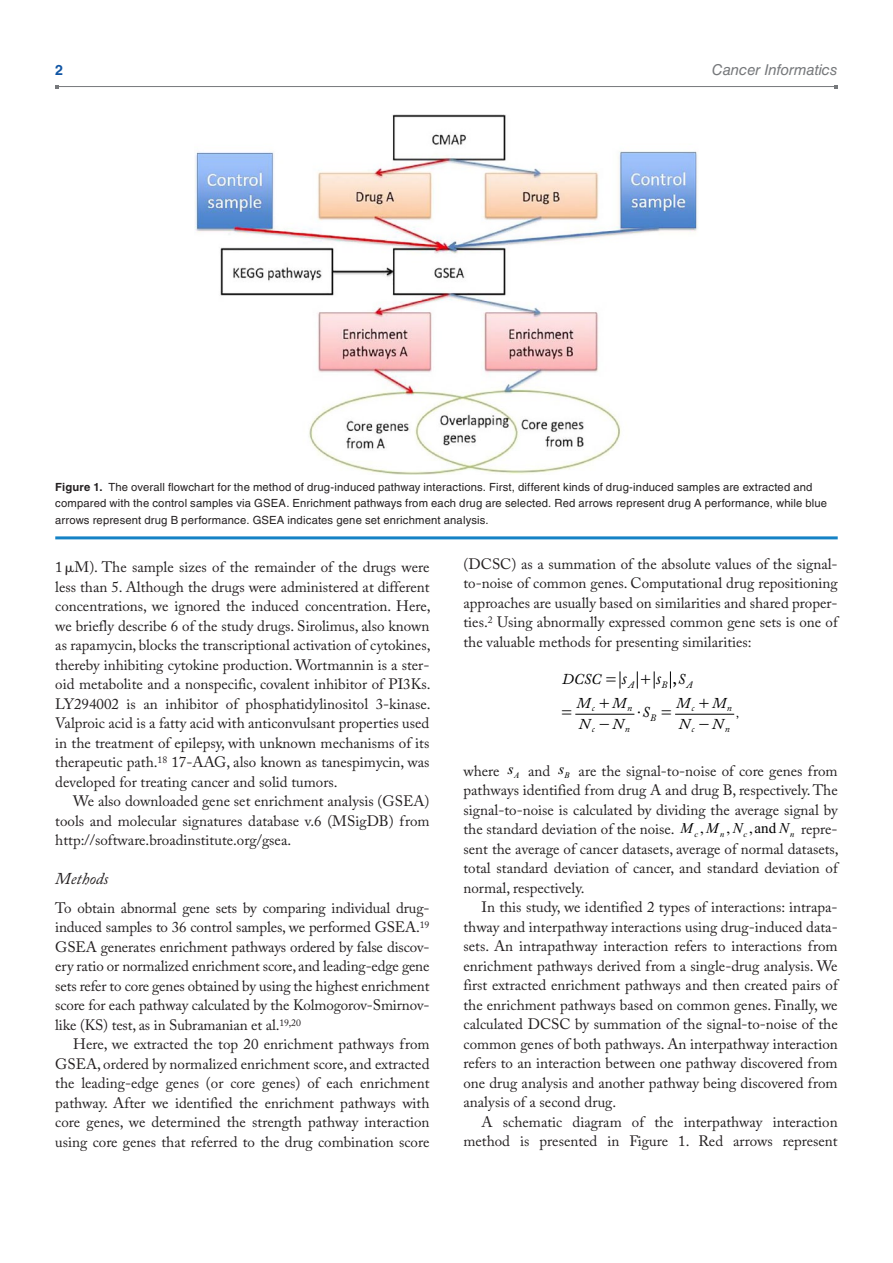
<style>
.page{position:relative;width:893px;height:1263px;background:#fff}
.page>*{position:absolute;margin:0;border:0;box-sizing:border-box;transform-origin:0 0}
.t1{font:italic 18px "Adobe Caslon Pro";color:#000}
.t2{font:18px "Adobe Caslon Pro";color:#000}
.t3{font:italic 16.5px "Adobe Caslon Pro";color:#231f20}
.t4{font:15px/19.5px "Adobe Caslon Pro";color:#231f20;text-align:justify}
.t5{font:italic 15px "Helvetica LT Std";letter-spacing:-.005em;color:#76787b}
.t6{font:italic 15px "Adobe Caslon Pro";color:#000}
.t7{font:15px "Times New Roman";color:#000}
.t8{font:700 14.25px "Helvetica LT Std";color:#1055a4}
.t9{font:11.25px/16.5px "Helvetica LT Std";letter-spacing:.015em;color:#231f20}
.t10{font:11.25px "Adobe Caslon Pro";color:#000}
.t11{font:italic 9.75px "Adobe Caslon Pro";color:#000}
.t12{font:italic 8.7px "Times New Roman";color:#000}
.s1{font-weight:700}
.s2{font-family:"Times New Roman";font-style:italic;color:#000}
.s3{font-style:italic}
</style>
<div class="page">
<hr style="left:57px;top:86px;width:779px;height:1px;background:#76787b">
<svg style="left:670px;top:671px;width:1px;height:17px"></svg>
<hr style="left:575px;top:714px;width:59px;height:1px;background:#000">
<hr style="left:675px;top:714px;width:59px;height:1px;background:#000">
<hr style="left:55px;top:536px;width:783px;height:3px;background:#1582c5">
<img style="left:195px;top:115px;width:503px;height:359px">
<svg style="left:619px;top:671px;width:2px;height:17px"></svg>
<svg style="left:637px;top:671px;width:18px;height:17px"></svg>
<p class="t8" style="left:55px;top:61px;width:9px">2</p>
<p class="t5" style="left:712px;top:61px;width:127px">Cancer Informatics</p>
<p class="t9" style="left:55px;top:478px;width:773px"><span class="s1">Figure 1.</span> The overall flowchart for the method of drug-induced pathway interactions. First, different kinds of drug-induced samples are extracted and compared with the control samples via GSEA. Enrichment pathways from each drug are selected. Red arrows represent drug A performance, while blue arrows represent drug B performance. GSEA indicates gene set enrichment analysis.</p>
<p class="t4" style="left:55px;top:557px;width:377px">1 M). The sample sizes of the remainder of the drugs were less than 5. Although the drugs were administered at different concentrations, we ignored the induced concentration. Here, we briefly describe 6 of the study drugs. Sirolimus, also known as rapamycin, blocks the transcriptional activation of cytokines, thereby inhibiting cytokine production. Wortmannin is a ster&shy;oid metabolite and a nonspecific, covalent inhibitor of PI3Ks.<br>LY294002 is an inhibitor of phosphatidylinositol 3-kinase.<br>Valproic acid is a fatty acid with anticonvulsant properties used in the treatment of epilepsy, with unknown mechanisms of its therapeutic path.<sup>18</sup> 17-AAG, also known as tanespimycin, was developed for treating cancer and solid tumors.</p>
<p class="t4" style="left:55px;top:791px;width:376px;text-indent:18px">We also downloaded gene set enrichment analysis (GSEA) tools and molecular signatures database v.6 (MSigDB) from http://software.broadinstitute.org/gsea.</p>
<p class="t3" style="left:55px;top:869px;width:55px">Methods</p>
<p class="t4" style="left:55px;top:898px;width:376px">To obtain abnormal gene sets by comparing individual drug&shy;induced samples to 36 control samples, we performed GSEA.<sup>19<br></sup>GSEA generates enrichment pathways ordered by false discov&shy;ery ratio or normalized enrichment score, and leading-edge gene sets refer to core genes obtained by using the highest enrichment score for each pathway calculated by the Kolmogorov-Smirnov&shy;like (KS) test, as in Subramanian et al.<sup>19,20</sup></p>
<p class="t4" style="left:55px;top:1034px;width:376px;text-indent:18px">Here, we extracted the top 20 enrichment pathways from GSEA, ordered by normalized enrichment score, and extracted the leading-edge genes (or core genes) of each enrichment pathway. After we identified the enrichment pathways with core genes, we determined the strength pathway interaction using core genes that referred to the drug combination score</p>
<p class="t4" style="left:463px;top:554px;width:376px">(DCSC) as a summation of the absolute values of the signal&shy;to-noise of common genes. Computational drug repositioning approaches are usually based on similarities and shared proper&shy;ties.<sup>2</sup> Using abnormally expressed common gene sets is one of the valuable methods for presenting similarities:</p>
<p class="t6" style="left:562px;top:670px;width:41px">DCSC</p>
<p class="t6" style="left:678px;top:670px;width:9px">S</p>
<p class="t6" style="left:576px;top:694px;width:16px">M</p>
<p class="t6" style="left:612px;top:694px;width:16px">M</p>
<p class="t6" style="left:579px;top:715px;width:13px">N</p>
<p class="t6" style="left:612px;top:715px;width:13px">N</p>
<p class="t1" style="left:622px;top:667px;width:7px">s</p>
<p class="t1" style="left:656px;top:667px;width:7px">s</p>
<p class="t11" style="left:628px;top:679px;width:8px">A</p>
<p class="t11" style="left:661px;top:678px;width:8px">B</p>
<p class="t11" style="left:687px;top:679px;width:8px">A</p>
<p class="t2" style="left:673px;top:667px;width:6px">,</p>
<p class="t6" style="left:676px;top:694px;width:16px">M</p>
<p class="t6" style="left:712px;top:694px;width:16px">M</p>
<p class="t6" style="left:679px;top:715px;width:13px">N</p>
<p class="t6" style="left:712px;top:715px;width:13px">N</p>
<p class="t6" style="left:642px;top:703px;width:9px">S</p>
<p class="t11" style="left:691px;top:702px;width:4px">c</p>
<p class="t11" style="left:727px;top:702px;width:7px">n</p>
<p class="t11" style="left:692px;top:723px;width:4px">c</p>
<p class="t11" style="left:725px;top:723px;width:7px">n</p>
<p class="t11" style="left:592px;top:702px;width:4px">c</p>
<p class="t11" style="left:627px;top:702px;width:7px">n</p>
<p class="t11" style="left:592px;top:723px;width:4px">c</p>
<p class="t11" style="left:625px;top:723px;width:7px">n</p>
<p class="t11" style="left:650px;top:712px;width:8px">B</p>
<p class="t10" style="left:736px;top:706px;width:4px">,</p>
<p class="t4" style="left:463px;top:761px;width:376px">where <span class="s2">s</span><sub>A</sub> and <span class="s2">s</span><sub>B</sub> are the signal-to-noise of core genes from pathways identified from drug A and drug B, respectively. The signal-to-noise is calculated by dividing the average signal by the standard deviation of the noise. <span class="s2">M M</span></p>
<p class="t12" style="left:694px;top:829px;width:5px">c</p>
<p class="t12" style="left:720px;top:829px;width:29px">n <sup>N</sup>c</p>
<p class="t7" style="left:749px;top:819px;width:41px">,and<span class="s3">N</span></p>
<p class="t12" style="left:790px;top:829px;width:6px">n</p>
<p class="t4" style="left:463px;top:819px;width:377px;text-indent:338px">repre&shy;sent the average of cancer datasets, average of normal datasets, total standard deviation of cancer, and standard deviation of normal, respectively.</p>
<p class="t4" style="left:463px;top:897px;width:376px;text-indent:18px">In this study, we identified 2 types of interactions: intrapa&shy;thway and interpathway interactions using drug-induced data&shy;sets. An intrapathway interaction refers to interactions from enrichment pathways derived from a single-drug analysis. We first extracted enrichment pathways and then created pairs of the enrichment pathways based on common genes. Finally, we calculated DCSC by summation of the signal-to-noise of the common genes of both pathways. An interpathway interaction refers to an interaction between one pathway discovered from one drug analysis and another pathway being discovered from analysis of a second drug.</p>
<p class="t4" style="left:463px;top:1112px;width:376px;text-align:right">A schematic diagram of the interpathway interaction method is presented in Figure 1. Red arrows represent</p>
<p class="t7" style="left:700px;top:819px;width:5px">,</p>
<p class="t7" style="left:726px;top:819px;width:5px">,</p>
</div>
